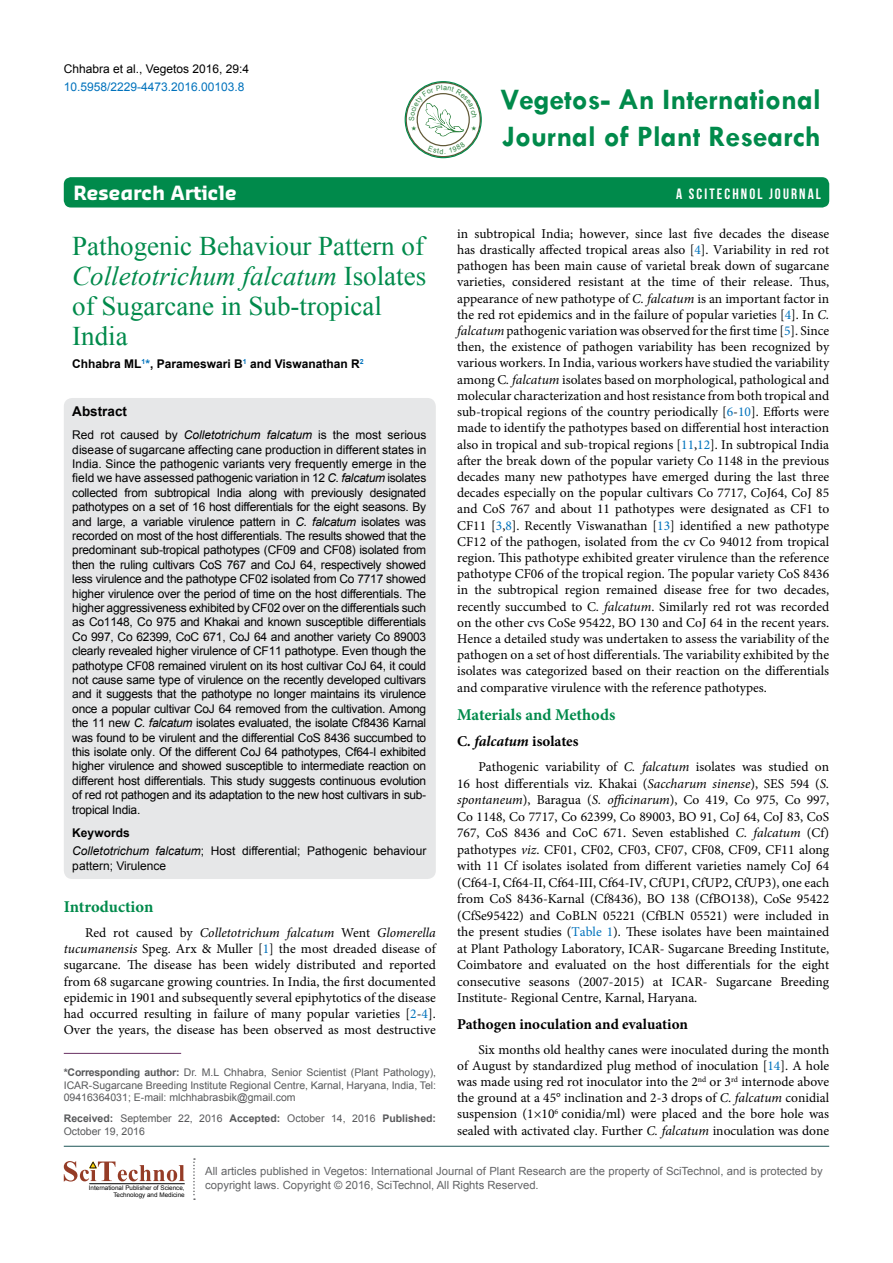
<style>
.page{position:relative;width:893px;height:1263px;background:#fff}
.page>*{position:absolute;margin:0;border:0;box-sizing:border-box;transform-origin:0 0}
.t1{font:700 30px "Tw Cen";color:#008a4b}
.t2{font:27px/30px "Times New Roman";color:#008a4b}
.t3{font:700 19.2px "Sansa";color:#fff}
.t4{font:700 16.5px "Minion Pro";color:#008a4b}
.t5{font:700 15px "Minion Pro";color:#000}
.t6{font:15px "Bebas Neue";letter-spacing:.14em;color:#fff}
.t7{font:13.5px/16.2px "Minion Pro";color:#000;text-align:justify}
.t8{font:700 13.5px "Arial";color:#000}
.t9{font:12px/14.4px "Arial";color:#000;text-align:justify}
.t10{font:700 12px "Arial";color:#000}
.t11{font:12px "Arial";color:#0072bc}
.t12{font:11.25px/13.5px "Arial";color:#636466}
.t13{font:10.5px/12.6px "Arial";color:#58595b;text-align:justify}
.t14{font:6.3px/7.6px "Arial";color:#000;text-align:right}
.s1{font-style:italic}
.s2{color:#0072bc}
.s3{font-weight:700}
</style>
<div class="page">
<div style="left:64px;top:177px;width:765px;height:30px;background:#008a4b;border-radius:7px"></div>
<hr style="left:64px;top:1146px;width:765px;height:1px;background:#1d5557">
<svg style="left:193px;top:1158px;width:2px;height:42px"></svg>
<svg style="left:64px;top:1161px;width:121px;height:20px"></svg>
<hr style="left:89px;top:1183px;width:96px;height:1px;background:#000">
<svg style="left:406px;top:83px;width:74px;height:74px"></svg>
<div style="left:417px;top:94px;width:52px;height:52px;background:#fff;border-radius:50%"></div>
<div style="left:405px;top:81px;width:77px;height:77px;border:1px solid #008a4b;border-radius:50%"></div>
<div style="left:64px;top:398px;width:372px;height:481px;background:#e6e7e8;border-radius:9px"></div>
<hr style="left:64px;top:1053px;width:117px;height:1px;background:#693163">
<svg style="left:428px;top:142px;width:37px;height:12px"></svg>
<svg style="left:409px;top:85px;width:68px;height:51px"></svg>
<p class="t9" style="left:64px;top:62px;width:187px">Chhabra et al., Vegetos 2016, 29:4</p>
<p class="t11" style="left:64px;top:79px;width:182px">10.5958/2229-4473.2016.00103.8</p>
<h1 class="t1" style="left:500px;top:81px;width:322px">Vegetos- An International</h1>
<h1 class="t1" style="left:502px;top:119px;width:320px">Journal of Plant Research</h1>
<h3 class="t3" style="left:74px;top:181px;width:165px">Research Article</h3>
<p class="t6" style="left:676px;top:186px;width:146px">A SCITECHNOL JOURNAL</p>
<h2 class="t2" style="left:72px;top:231px;width:355px">Pathogenic Behaviour Pattern of<br><span class="s1">Colletotrichum falcatum</span> Isolates of Sugarcane in Sub-tropical<br>India</h2>
<p class="t10" style="left:72px;top:356px;width:293px">Chhabra ML<sup>1</sup><span class="s2">*</span>, Parameswari B<sup>1</sup> and Viswanathan R<sup>2</sup></p>
<p class="t8" style="left:72px;top:403px;width:56px">Abstract</p>
<p class="t9" style="left:72px;top:428px;width:355px">Red rot caused by <span class="s1">Colletotrichum falcatum</span> is the most serious disease of sugarcane affecting cane production in different states in India. Since the pathogenic variants very frequently emerge in the field we have assessed pathogenic variation in 12 <span class="s1">C. falcatum</span> isolates collected from subtropical India along with previously designated pathotypes on a set of 16 host differentials for the eight seasons. By and large, a variable virulence pattern in <span class="s1">C. falcatum</span> isolates was recorded on most of the host differentials. The results showed that the predominant sub-tropical pathotypes (CF09 and CF08) isolated from then the ruling cultivars CoS 767 and CoJ 64, respectively showed less virulence and the pathotype CF02 isolated from Co 7717 showed higher virulence over the period of time on the host differentials. The higher aggressiveness exhibited by CF02 over on the differentials such as Co1148, Co 975 and Khakai and known susceptible differentials Co 997, Co 62399, CoC 671, CoJ 64 and another variety Co 89003 clearly revealed higher virulence of CF11 pathotype. Even though the pathotype CF08 remained virulent on its host cultivar CoJ 64, it could not cause same type of virulence on the recently developed cultivars and it suggests that the pathotype no longer maintains its virulence once a popular cultivar CoJ 64 removed from the cultivation. Among the 11 new <span class="s1">C. falcatum</span> isolates evaluated, the isolate Cf8436 Karnal was found to be virulent and the differential CoS 8436 succumbed to this isolate only. Of the different CoJ 64 pathotypes, Cf64-I exhibited higher virulence and showed susceptible to intermediate reaction on different host differentials. This study suggests continuous evolution of red rot pathogen and its adaptation to the new host cultivars in sub&shy;tropical India.</p>
<p class="t9" style="left:72px;top:823px;width:355px;line-height:18.6px"><span class="s3">Keywords<br></span><span class="s1">Colletotrichum falcatum</span>; Host differential; Pathogenic behaviour</p>
<p class="t9" style="left:72px;top:858px;width:95px">pattern; Virulence</p>
<p class="t4" style="left:64px;top:895px;width:91px">Introduction</p>
<p class="t7" style="left:64px;top:925px;width:374px;text-indent:21px">Red rot caused by <span class="s1">Colletotrichum falcatum</span> Went <span class="s1">Glomerella tucumanensis</span> Speg. Arx &amp; Muller [<span class="s2">1</span>] the most dreaded disease of sugarcane. The disease has been widely distributed and reported from 68 sugarcane growing countries. In India, the first documented epidemic in 1901 and subsequently several epiphytotics of the disease had occurred resulting in failure of many popular varieties [<span class="s2">2</span>-<span class="s2">4</span>].<br>Over the years, the disease has been observed as most destructive</p>
<p class="t13" style="left:64px;top:1066px;width:374px"><span class="s3">*Corresponding author:</span> Dr. M.L Chhabra, Senior Scientist (Plant Pathology), ICAR-Sugarcane Breeding Institute Regional Centre, Karnal, Haryana, India, Tel:<br>09416364031; E-mail: mlchhabrasbik@gmail.com</p>
<p class="t13" style="left:64px;top:1112px;width:374px"><span class="s3">Received:</span> September 22, 2016 <span class="s3">Accepted:</span> October 14, 2016 <span class="s3">Published:<br></span>October 19, 2016</p>
<p class="t7" style="left:457px;top:225px;width:374px">in subtropical India; however, since last five decades the disease has drastically affected tropical areas also [<span class="s2">4</span>]. Variability in red rot pathogen has been main cause of varietal break down of sugarcane varieties, considered resistant at the time of their release. Thus, appearance of new pathotype of <span class="s1">C. falcatum</span> is an important factor in the red rot epidemics and in the failure of popular varieties [<span class="s2">4</span>]. In <span class="s1">C. falcatum</span> pathogenic variation was observed for the first time [<span class="s2">5</span>]. Since then, the existence of pathogen variability has been recognized by various workers. In India, various workers have studied the variability among C<span class="s1">. falcatum</span> isolates based on morphological, pathological and molecular characterization and host resistance from both tropical and sub-tropical regions of the country periodically [<span class="s2">6</span>-<span class="s2">10</span>]. Efforts were made to identify the pathotypes based on differential host interaction also in tropical and sub-tropical regions [<span class="s2">11</span>,<span class="s2">12</span>]. In subtropical India after the break down of the popular variety Co 1148 in the previous decades many new pathotypes have emerged during the last three decades especially on the popular cultivars Co 7717, CoJ64, CoJ 85 and CoS 767 and about 11 pathotypes were designated as CF1 to CF11 [<span class="s2">3</span>,<span class="s2">8</span>]. Recently Viswanathan [<span class="s2">13</span>] identified a new pathotype CF12 of the pathogen, isolated from the cv Co 94012 from tropical region. This pathotype exhibited greater virulence than the reference pathotype CF06 of the tropical region. The popular variety CoS 8436 in the subtropical region remained disease free for two decades, recently succumbed to C<span class="s1">. falcatum</span>. Similarly red rot was recorded on the other cvs CoSe 95422, BO 130 and CoJ 64 in the recent years.<br>Hence a detailed study was undertaken to assess the variability of the pathogen on a set of host differentials. The variability exhibited by the isolates was categorized based on their reaction on the differentials and comparative virulence with the reference pathotypes.</p>
<p class="t4" style="left:457px;top:703px;width:160px">Materials and Methods</p>
<p class="t5" style="left:457px;top:731px;width:123px">C<span class="s1">. falcatum</span> isolates</p>
<p class="t7" style="left:457px;top:759px;width:374px;text-indent:21px">Pathogenic variability of <span class="s1">C. falcatum</span> isolates was studied on 16 host differentials viz. Khakai (<span class="s1">Saccharum sinense</span>), SES 594 (<span class="s1">S. spontaneum</span>), Baragua (<span class="s1">S. officinarum</span>), Co 419, Co 975, Co 997, Co 1148, Co 7717, Co 62399, Co 89003, BO 91, CoJ 64, CoJ 83, CoS 767, CoS 8436 and CoC 671. Seven established <span class="s1">C. falcatum</span> (Cf) pathotypes <span class="s1">viz</span>. CF01, CF02, CF03, CF07, CF08, CF09, CF11 along with 11 Cf isolates isolated from different varieties namely CoJ 64 (Cf64-I, Cf64-II, Cf64-III, Cf64-IV, CfUP1, CfUP2, CfUP3), one each from CoS 8436-Karnal (Cf8436), BO 138 (CfBO138), CoSe 95422 (CfSe95422) and CoBLN 05221 (CfBLN 05521) were included in the present studies (<span class="s2">Table 1</span>). These isolates have been maintained at Plant Pathology Laboratory, ICAR- Sugarcane Breeding Institute, Coimbatore and evaluated on the host differentials for the eight consecutive seasons (2007-2015) at ICAR- Sugarcane Breeding Institute- Regional Centre, Karnal, Haryana.</p>
<p class="t5" style="left:457px;top:1013px;width:232px">Pathogen inoculation and evaluation</p>
<p class="t7" style="left:457px;top:1041px;width:374px;text-indent:21px">Six months old healthy canes were inoculated during the month of August by standardized plug method of inoculation [<span class="s2">14</span>]. A hole was made using red rot inoculator into the 2<sup>nd</sup> or 3<sup>rd</sup> internode above the ground at a 45° inclination and 2-3 drops of <span class="s1">C. falcatum</span> conidial suspension (1×10<sup>6</sup> conidia/ml) were placed and the bore hole was sealed with activated clay. Further <span class="s1">C. falcatum</span> inoculation was done</p>
<p class="t14" style="left:89px;top:1184px;width:97px">International Publisher of Science,<br>Technology and Medicine</p>
<p class="t12" style="left:205px;top:1165px;width:619px">All articles published in Vegetos: International Journal of Plant Research are the property of SciTechnol, and is protected by copyright laws. Copyright © 2016, SciTechnol, All Rights Reserved.</p>
</div>
